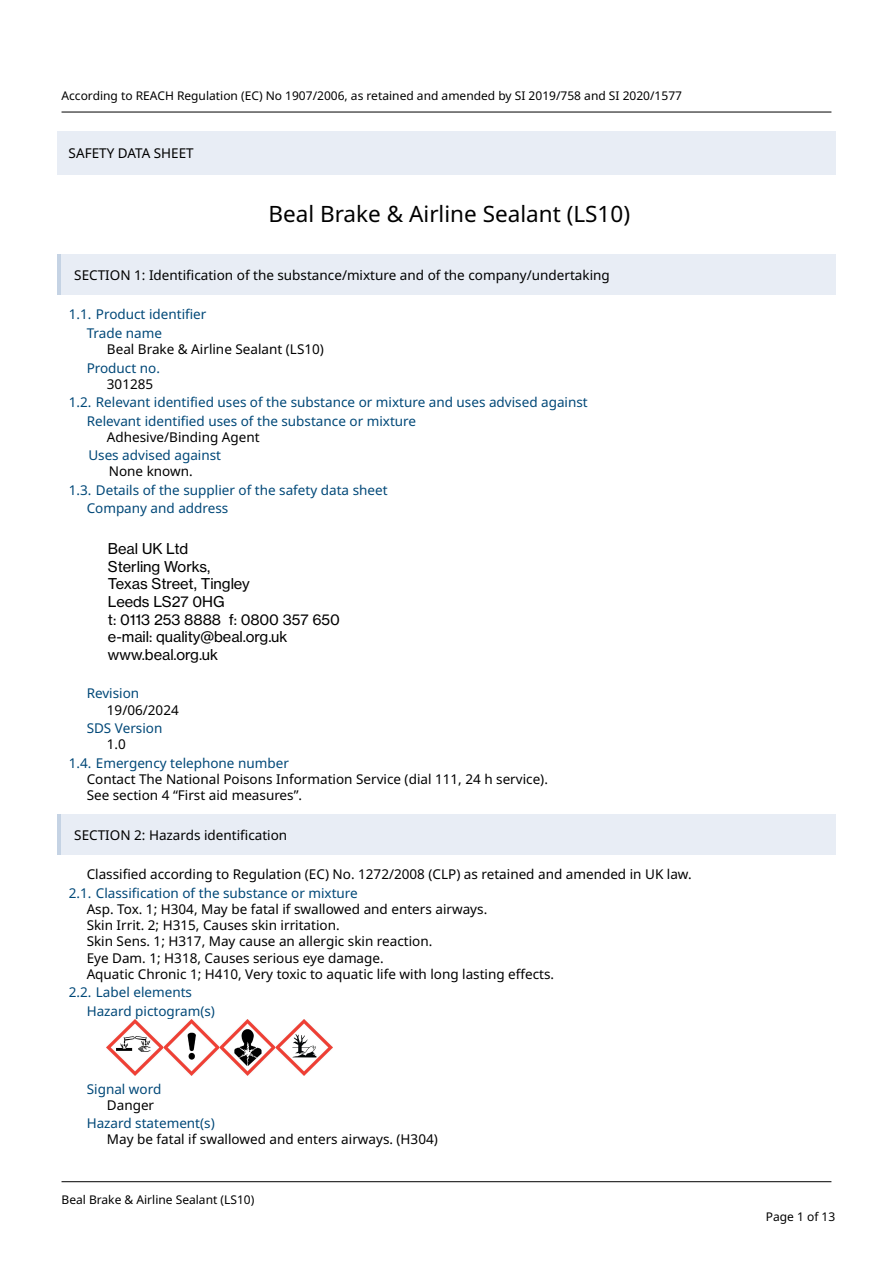
<style>
.page{position:relative;width:893px;height:1263px;background:#fff}
.page>*{position:absolute;margin:0;border:0;box-sizing:border-box;transform-origin:0 0}
.t1{font:22.5px "Noto Sans";color:#000}
.t2{font:14.7px/17.7px "N Haas Grotesk TX Pro 55 Rg";letter-spacing:-.005em;color:#000}
.t3{font:13.5px/16.2px "Noto Sans";color:#000}
.t4{font:13.5px/18.3px "Noto Sans";color:#004878}
.t5{font:12px "Noto Sans";color:#000}
</style>
<div class="page">
<hr style="left:62px;top:112px;width:769px;height:1px;background:#000">
<hr style="left:62px;top:1181px;width:769px;height:1px;background:#000">
<div style="left:57px;top:131px;width:778px;height:43px;background:#e8edf5"></div>
<div style="left:57px;top:254px;width:778px;height:41px;background:#e8edf5"></div>
<hr style="left:57px;top:254px;width:4px;height:41px;background:#c5d3e4">
<div style="left:57px;top:815px;width:778px;height:40px;background:#e8edf5"></div>
<hr style="left:57px;top:815px;width:4px;height:40px;background:#c5d3e4">
<img style="left:107px;top:1019px;width:225px;height:56px">
<p class="t5" style="left:62px;top:87px;width:622px">According to REACH Regulation (EC) No 1907/2006, as retained and amended by SI 2019/758 and SI 2020/1577</p>
<p class="t3" style="left:69px;top:145px;width:127px">SAFETY DATA SHEET</p>
<h1 class="t1" style="left:268px;top:198px;width:363px">Beal Brake &amp; Airline Sealant (LS10)</h1>
<p class="t3" style="left:74px;top:267px;width:537px">SECTION 1: Identification of the substance/mixture and of the company/undertaking</p>
<p class="t4" style="left:87px;top:306px;width:121px;text-indent:-18px">1.1. Product identifier<br>Trade name</p>
<p class="t3" style="left:107px;top:341px;width:218px">Beal Brake &amp; Airline Sealant (LS10)</p>
<p class="t4" style="left:87px;top:359px;width:75px">Product no.</p>
<p class="t3" style="left:107px;top:376px;width:48px">301285</p>
<p class="t4" style="left:87px;top:393px;width:502px;text-indent:-18px">1.2. Relevant identified uses of the substance or mixture and uses advised against<br>Relevant identified uses of the substance or mixture</p>
<p class="t3" style="left:107px;top:429px;width:154px">Adhesive/Binding Agent</p>
<p class="t4" style="left:88px;top:447px;width:134px">Uses advised against</p>
<p class="t3" style="left:109px;top:464px;width:85px">None known.</p>
<p class="t4" style="left:87px;top:481px;width:302px;text-indent:-18px">1.3. Details of the supplier of the safety data sheet<br>Company and address</p>
<p class="t2" style="left:108px;top:540px;width:233px">Beal UK Ltd<br>Sterling Works,<br>Texas Street, Tingley<br>Leeds LS27 0HG<br>t: 0113 253 8888 f: 0800 357 650 e-mail: quality@beal.org.uk www.beal.org.uk</p>
<p class="t4" style="left:87px;top:685px;width:54px">Revision</p>
<p class="t3" style="left:107px;top:702px;width:73px">19/06/2024</p>
<p class="t4" style="left:87px;top:719px;width:77px">SDS Version</p>
<p class="t3" style="left:107px;top:736px;width:21px">1.0</p>
<p class="t4" style="left:69px;top:754px;width:222px">1.4. Emergency telephone number</p>
<p class="t3" style="left:87px;top:771px;width:463px">Contact The National Poisons Information Service (dial 111, 24 h service).<br>See section 4 “First aid measures”.</p>
<p class="t3" style="left:74px;top:827px;width:214px">SECTION 2: Hazards identification</p>
<p class="t3" style="left:87px;top:867px;width:606px">Classified according to Regulation (EC) No. 1272/2008 (CLP) as retained and amended in UK law.</p>
<p class="t4" style="left:69px;top:884px;width:291px">2.1. Classification of the substance or mixture</p>
<p class="t3" style="left:87px;top:902px;width:469px">Asp. Tox. 1; H304, May be fatal if swallowed and enters airways.<br>Skin Irrit. 2; H315, Causes skin irritation.<br>Skin Sens. 1; H317, May cause an allergic skin reaction.<br>Eye Dam. 1; H318, Causes serious eye damage.<br>Aquatic Chronic 1; H410, Very toxic to aquatic life with long lasting effects.</p>
<p class="t4" style="left:87px;top:983px;width:130px;text-indent:-18px">2.2. Label elements<br>Hazard pictogram(s)</p>
<p class="t4" style="left:87px;top:1080px;width:76px">Signal word</p>
<p class="t3" style="left:107px;top:1097px;width:49px">Danger</p>
<p class="t4" style="left:87px;top:1115px;width:130px">Hazard statement(s)</p>
<p class="t3" style="left:107px;top:1132px;width:332px">May be fatal if swallowed and enters airways. (H304)</p>
<p class="t5" style="left:62px;top:1191px;width:194px">Beal Brake &amp; Airline Sealant (LS10)</p>
<p class="t5" style="left:765px;top:1208px;width:71px">Page 1 of 13</p>
</div>
